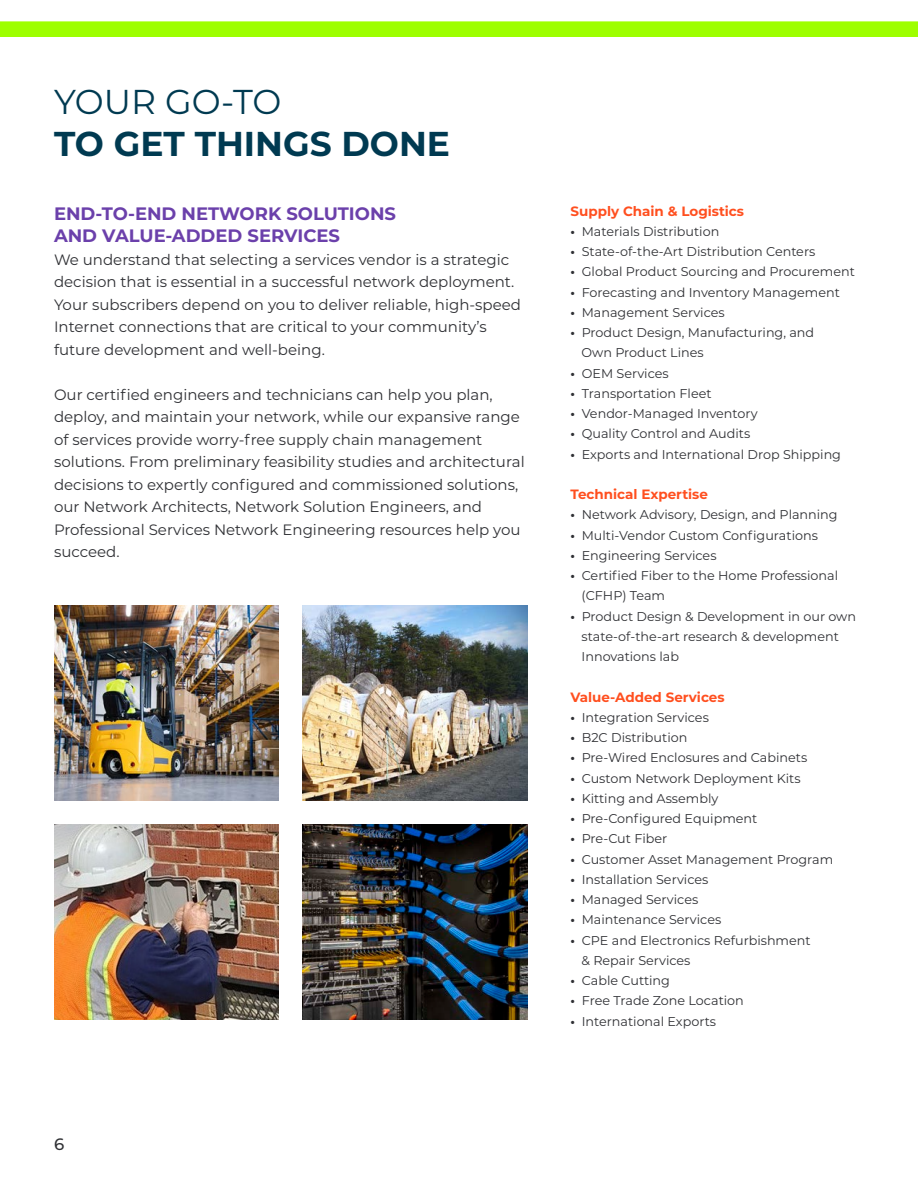
<style>
.page{position:relative;width:918px;height:1188px;background:#fff}
.page>*{position:absolute;margin:0;border:0;box-sizing:border-box;transform-origin:0 0}
.t1{font:700 34.5px "Montserrat";color:#003a51}
.t2{font:34.5px "Montserrat";color:#003a51}
.t3{font:700 18px "Montserrat";color:#6b40ab}
.t4{font:500 16.5px "Montserrat";color:#2f3034}
.t5{font:15px/22.5px "Montserrat";color:#2f3034}
.t6{font:700 13.5px "Montserrat";color:#ff4f1f}
.t7{font:12.75px "Montserrat";color:#2f3034}
.s1{font-weight:700}
</style>
<div class="page">
<img style="left:54px;top:606px;width:225px;height:194px">
<img style="left:54px;top:825px;width:225px;height:194px">
<img style="left:302px;top:606px;width:225px;height:194px">
<img style="left:302px;top:825px;width:225px;height:194px">
<div style="left:0;top:21px;width:918px;height:16px;background:#9eff00"></div>
<p class="t2" style="left:54px;top:78px;width:229px">YOUR GO-TO</p>
<p class="t1" style="left:54px;top:119px;width:398px">TO GET THINGS DONE</p>
<p class="t3" style="left:54px;top:201px;width:344px">END-TO-END NETWORK SOLUTIONS</p>
<p class="t3" style="left:54px;top:223px;width:288px">AND VALUE-ADDED SERVICES</p>
<p class="t5" style="left:54px;top:248px;width:469px">We understand that selecting a services vendor is a strategic decision that is essential in a successful network deployment.<br>Your subscribers depend on you to deliver reliable, high-speed Internet connections that are critical to your community’s future development and well-being.</p>
<p class="t5" style="left:54px;top:383px;width:472px">Our certified engineers and technicians can help you plan, deploy, and maintain your network, while our expansive range of services provide worry-free supply chain management solutions. From preliminary feasibility studies and architectural decisions to expertly configured and commissioned solutions, our Network Architects, Network Solution Engineers, and Professional Services Network Engineering resources help you succeed.</p>
<p class="t4" style="left:54px;top:1133px;width:12px">6</p>
<p class="t6" style="left:571px;top:201px;width:175px">Supply Chain &amp; Logistics</p>
<p class="t7" style="left:571px;top:223px;width:150px"><span class="s1">•</span> Materials Distribution</p>
<p class="t7" style="left:571px;top:243px;width:246px"><span class="s1">•</span> State-of-the-Art Distribution Centers</p>
<p class="t7" style="left:571px;top:263px;width:286px"><span class="s1">•</span> Global Product Sourcing and Procurement</p>
<p class="t7" style="left:571px;top:283px;width:271px"><span class="s1">•</span> Forecasting and Inventory Management</p>
<p class="t7" style="left:571px;top:304px;width:156px"><span class="s1">•</span> Management Services</p>
<p class="t7" style="left:571px;top:324px;width:245px"><span class="s1">•</span> Product Design, Manufacturing, and</p>
<p class="t7" style="left:582px;top:344px;width:124px">Own Product Lines</p>
<p class="t7" style="left:571px;top:364px;width:100px"><span class="s1">•</span> OEM Services</p>
<p class="t7" style="left:571px;top:385px;width:143px"><span class="s1">•</span> Transportation Fleet</p>
<p class="t7" style="left:571px;top:405px;width:189px"><span class="s1">•</span> Vendor-Managed Inventory</p>
<p class="t7" style="left:571px;top:425px;width:181px"><span class="s1">•</span> Quality Control and Audits</p>
<p class="t7" style="left:571px;top:445px;width:272px"><span class="s1">•</span> Exports and International Drop Shipping</p>
<p class="t6" style="left:571px;top:485px;width:139px">Technical Expertise</p>
<p class="t7" style="left:571px;top:506px;width:269px"><span class="s1">•</span> Network Advisory, Design, and Planning</p>
<p class="t7" style="left:571px;top:526px;width:249px"><span class="s1">•</span> Multi-Vendor Custom Configurations</p>
<p class="t7" style="left:571px;top:547px;width:148px"><span class="s1">•</span> Engineering Services</p>
<p class="t7" style="left:571px;top:567px;width:269px"><span class="s1">•</span> Certified Fiber to the Home Professional</p>
<p class="t7" style="left:582px;top:587px;width:85px">(CFHP) Team</p>
<p class="t7" style="left:571px;top:607px;width:287px"><span class="s1">•</span> Product Design &amp; Development in our own</p>
<p class="t7" style="left:582px;top:628px;width:259px">state-of-the-art research &amp; development</p>
<p class="t7" style="left:582px;top:648px;width:99px">Innovations lab</p>
<p class="t6" style="left:571px;top:687px;width:156px">Value-Added Services</p>
<p class="t7" style="left:571px;top:709px;width:140px"><span class="s1">•</span> Integration Services</p>
<p class="t7" style="left:571px;top:729px;width:118px"><span class="s1">•</span> B2C Distribution</p>
<p class="t7" style="left:571px;top:749px;width:238px"><span class="s1">•</span> Pre-Wired Enclosures and Cabinets</p>
<p class="t7" style="left:571px;top:769px;width:232px"><span class="s1">•</span> Custom Network Deployment Kits</p>
<p class="t7" style="left:571px;top:790px;width:149px"><span class="s1">•</span> Kitting and Assembly</p>
<p class="t7" style="left:571px;top:810px;width:188px"><span class="s1">•</span> Pre-Configured Equipment</p>
<p class="t7" style="left:571px;top:830px;width:98px"><span class="s1">•</span> Pre-Cut Fiber</p>
<p class="t7" style="left:571px;top:850px;width:264px"><span class="s1">•</span> Customer Asset Management Program</p>
<p class="t7" style="left:571px;top:871px;width:139px"><span class="s1">•</span> Installation Services</p>
<p class="t7" style="left:571px;top:891px;width:129px"><span class="s1">•</span> Managed Services</p>
<p class="t7" style="left:571px;top:911px;width:152px"><span class="s1">•</span> Maintenance Services</p>
<p class="t7" style="left:571px;top:931px;width:242px"><span class="s1">•</span> CPE and Electronics Refurbishment</p>
<p class="t7" style="left:582px;top:952px;width:110px">&amp; Repair Services</p>
<p class="t7" style="left:571px;top:972px;width:101px"><span class="s1">•</span> Cable Cutting</p>
<p class="t7" style="left:571px;top:992px;width:175px"><span class="s1">•</span> Free Trade Zone Location</p>
<p class="t7" style="left:571px;top:1012px;width:147px"><span class="s1">•</span> International Exports</p>
</div>
